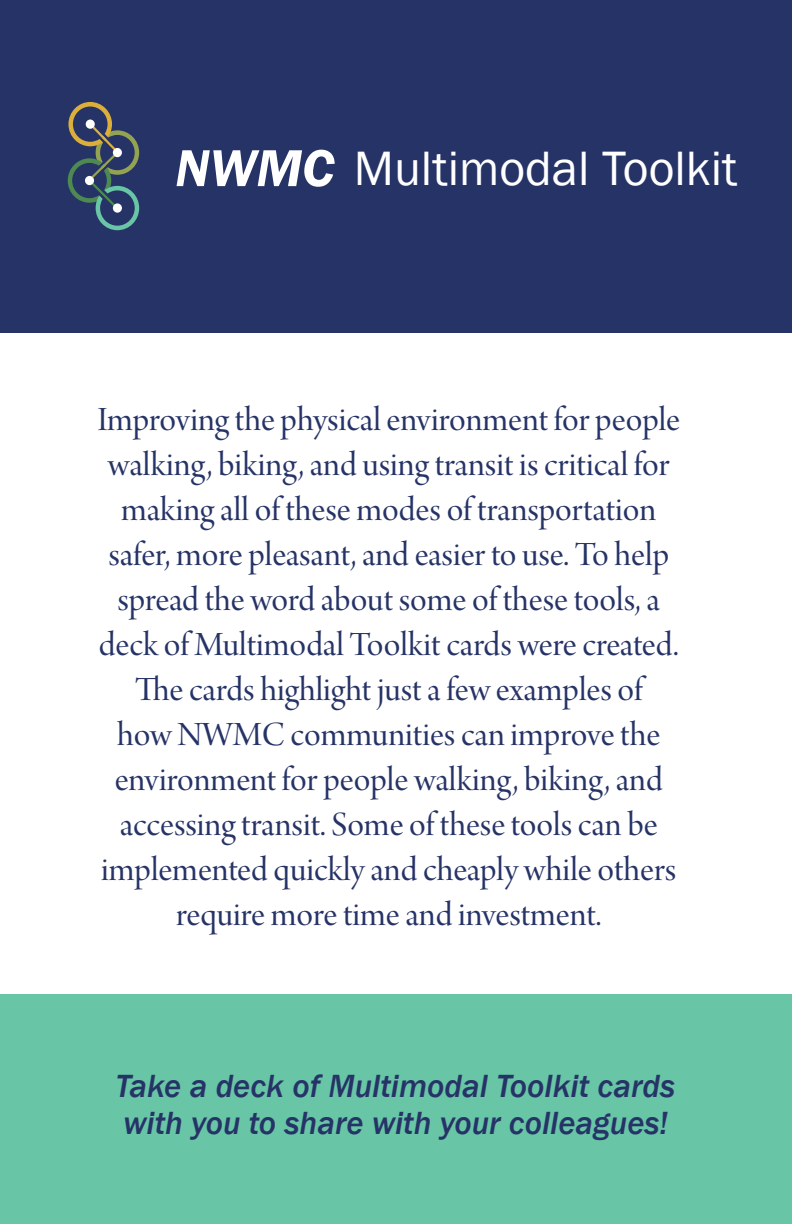
<style>
.page{position:relative;width:792px;height:1224px;background:#fff}
.page>*{position:absolute;margin:0;border:0;box-sizing:border-box;transform-origin:0 0}
.t1{font:49.6px "Franklin Gothic";color:#fff}
.Exhibit-Intro_text{font:36px/45px "Arno Pro Display";color:#263366;text-align:center}
.t2{font:italic 500 33px/37px "Franklin Gothic";color:#263366}
</style>
<div class="page">
<div style="left:0;top:0;width:792px;height:332px;background:#263366"></div>
<div style="left:0;top:994px;width:792px;height:230px;background:#68c5a6"></div>
<svg style="left:68px;top:102px;width:71px;height:128px"></svg>
<svg style="left:177px;top:150px;width:158px;height:37px"></svg>
<p class="t1" style="left:354px;top:137px;width:385px">Multimodal Toolkit</p>
<p class="Exhibit-Intro_text" style="left:97px;top:399px;width:584px">Improving the physical environment for people walking, biking, and using transit is critical for making all of these modes of transportation safer, more pleasant, and easier to use. To help spread the word about some of these tools, a deck of Multimodal Toolkit cards were created.<br>The cards highlight just a few examples of<br>how NWMC communities can improve the environment for people walking, biking, and accessing transit. Some of these tools can be implemented quickly and cheaply while others require more time and investment.</p>
<p class="t2" style="left:116px;top:1068px;width:561px">Take a deck of Multimodal Toolkit cards with you to share with your colleagues!</p>
</div>
